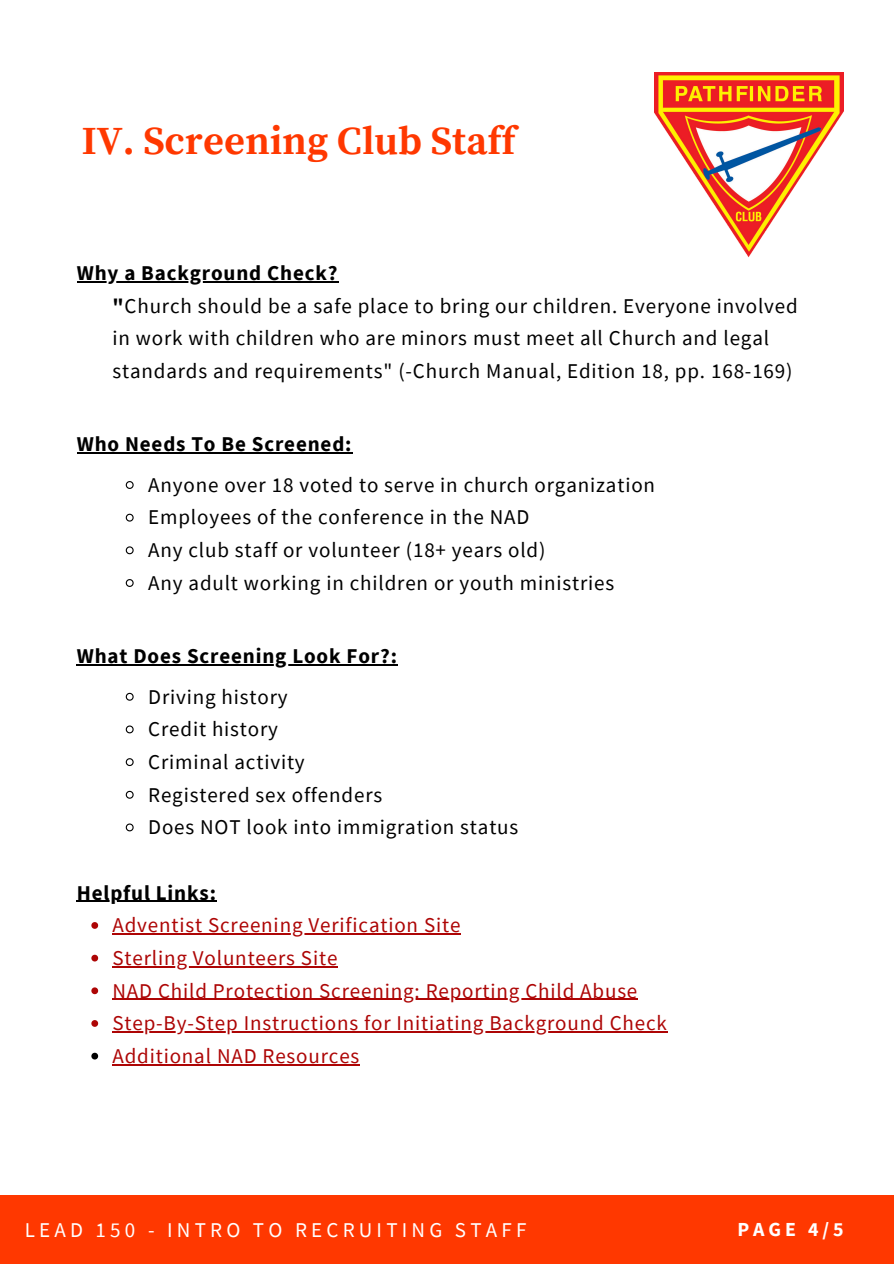
<style>
.page{position:relative;width:894px;height:1264px;background:#fff}
.page>*{position:absolute;margin:0;border:0;box-sizing:border-box;transform-origin:0 0}
.t1{font:700 39.75px "Source Serif Pro";color:#ff3800}
.t2{font:21px/32.7px "Source Sans Pro";letter-spacing:.04em;color:#000}
.t3{font:21px/32.7px "Source Sans Pro";letter-spacing:.04em;color:#ad0505}
.t4{font:700 21px "Source Sans Pro";letter-spacing:.04em;color:#000}
.t5{font:21px "Source Sans Pro";letter-spacing:.2em;color:#fff}
.t6{font:700 19.8px "Source Sans Pro";color:#fff}
.s1{font-weight:700}
</style>
<div class="page">
<div style="left:0;top:1195px;width:893px;height:68px;background:#ff3800"></div>
<img style="left:654px;top:72px;width:189px;height:186px">
<svg style="left:125px;top:481px;width:9px;height:8px"></svg>
<svg style="left:125px;top:513px;width:9px;height:9px"></svg>
<svg style="left:125px;top:546px;width:9px;height:9px"></svg>
<svg style="left:125px;top:579px;width:9px;height:8px"></svg>
<svg style="left:125px;top:692px;width:9px;height:9px"></svg>
<svg style="left:125px;top:725px;width:9px;height:9px"></svg>
<svg style="left:125px;top:758px;width:9px;height:9px"></svg>
<svg style="left:125px;top:790px;width:9px;height:9px"></svg>
<svg style="left:125px;top:823px;width:9px;height:9px"></svg>
<svg style="left:91px;top:922px;width:7px;height:6px"></svg>
<hr style="left:112px;top:933px;width:349px;height:1px;background:#ad0505">
<svg style="left:91px;top:954px;width:7px;height:7px"></svg>
<hr style="left:112px;top:966px;width:226px;height:1px;background:#ad0505">
<svg style="left:91px;top:987px;width:7px;height:7px"></svg>
<hr style="left:112px;top:998px;width:526px;height:1px;background:#ad0505">
<svg style="left:91px;top:1020px;width:7px;height:6px"></svg>
<hr style="left:112px;top:1031px;width:555px;height:1px;background:#ad0505">
<svg style="left:91px;top:1052px;width:7px;height:7px"></svg>
<hr style="left:112px;top:1063px;width:248px;height:2px;background:#ad0505">
<hr style="left:77px;top:281px;width:261px;height:1px;background:#000">
<hr style="left:77px;top:452px;width:275px;height:1px;background:#000">
<hr style="left:77px;top:664px;width:320px;height:1px;background:#000">
<hr style="left:77px;top:900px;width:140px;height:1px;background:#000">
<h1 class="t1" style="left:82px;top:117px;width:435px">IV. Screening Club Staff</h1>
<p class="t2" style="left:112px;top:256px;width:686px;text-indent:-36px"><span class="s1">Why a Background Check?<br>"</span>Church should be a safe place to bring our children. Everyone involved in work with children who are minors must meet all Church and legal standards and requirements" (-Church Manual, Edition 18, pp. 168-169)</p>
<p class="t4" style="left:77px;top:430px;width:276px">Who Needs To Be Screened:</p>
<p class="t2" style="left:148px;top:468px;width:508px">Anyone over 18 voted to serve in church organization Employees of the conference in the NAD<br>Any club staff or volunteer (18+ years old)<br>Any adult working in children or youth ministries</p>
<p class="t4" style="left:77px;top:642px;width:321px">What Does Screening Look For?:</p>
<p class="t2" style="left:148px;top:679px;width:371px">Driving history<br>Credit history<br>Criminal activity<br>Registered sex offenders<br>Does NOT look into immigration status</p>
<p class="t4" style="left:77px;top:878px;width:141px">Helpful Links:</p>
<p class="t3" style="left:112px;top:908px;width:556px">Adventist Screening Verification Site<br>Sterling Volunteers Site<br>NAD Child Protection Screening: Reporting Child Abuse Step-By-Step Instructions for Initiating Background Check Additional NAD Resources</p>
<p class="t5" style="left:25px;top:1215px;width:503px">LEAD 150 - INTRO TO RECRUITING STAFF</p>
<p class="t6" style="left:737px;top:1216px;width:108px">PAGE 4/5</p>
</div>
